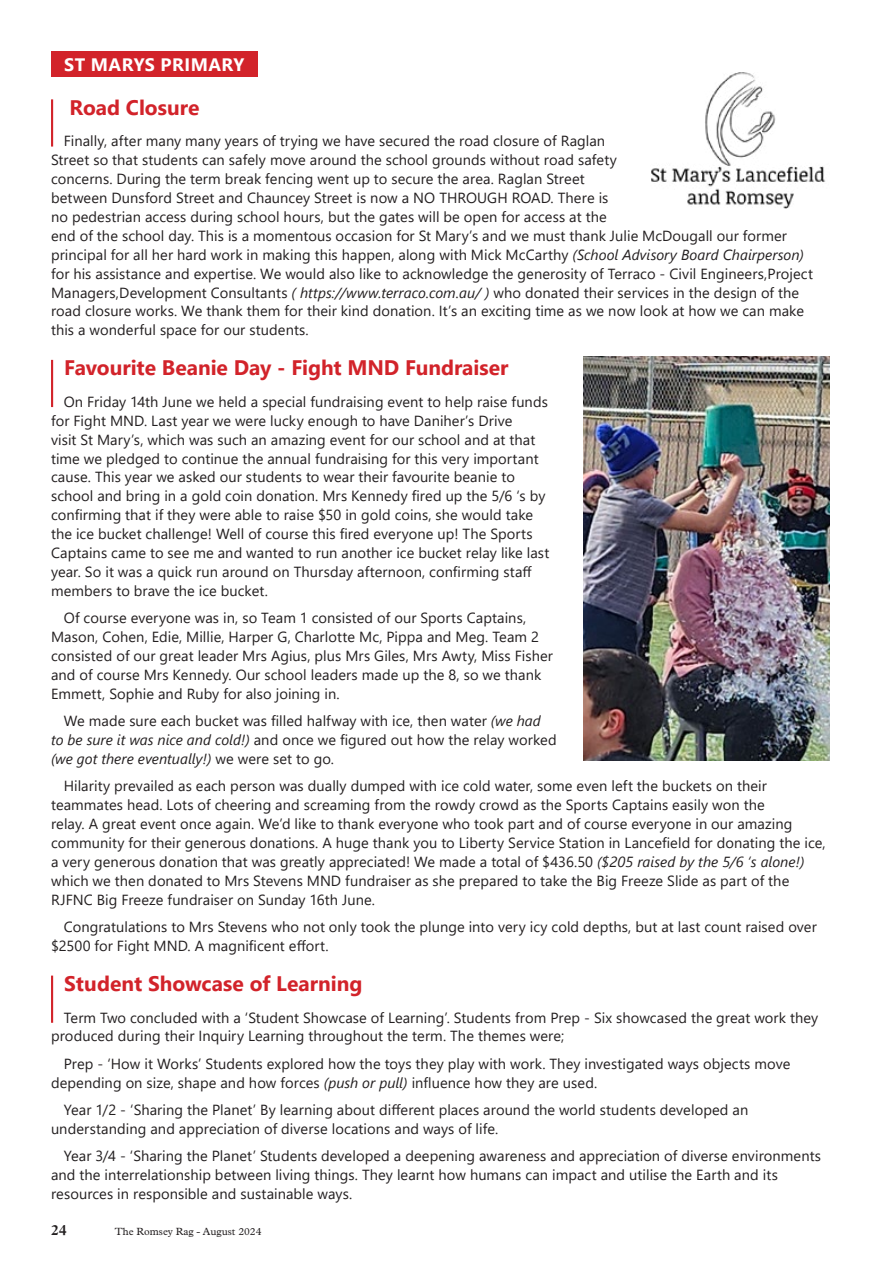
<style>
.page{position:relative;width:893px;height:1263px;background:#fff}
.page>*{position:absolute;margin:0;border:0;box-sizing:border-box;transform-origin:0 0}
.t1{font:700 21px "Segoe UI";color:#d2232a}
.t2{font:700 18px "Segoe UI";letter-spacing:.025em;color:#fff}
.t3{font:700 15px "Plantin";color:#231f20}
.t4{font:14.7px/18.9px "Segoe UI";letter-spacing:.005em;color:#231f20}
.t5{font:10.5px "Plantin";color:#231f20}
.s1{font-style:italic}
</style>
<div class="page">
<div style="left:51px;top:51px;width:206px;height:26px;background:#d2232a"></div>
<hr style="left:51px;top:99px;width:2px;height:48px;background:#d2232a">
<hr style="left:51px;top:360px;width:2px;height:47px;background:#d2232a">
<hr style="left:51px;top:975px;width:2px;height:48px;background:#d2232a">
<img style="left:651px;top:73px;width:175px;height:135px">
<img style="left:584px;top:357px;width:245px;height:404px">
<p class="t2" style="left:64px;top:47px;width:182px">ST MARYS PRIMARY</p>
<h1 class="t1" style="left:70px;top:87px;width:132px">Road Closure</h1>
<p class="t4" style="left:51px;top:130px;width:763px;text-indent:13px">Finally, after many many years of trying we have secured the road closure of Raglan<br>Street so that students can safely move around the school grounds without road safety<br>concerns. During the term break fencing went up to secure the area. Raglan Street<br>between Dunsford Street and Chauncey Street is now a NO THROUGH ROAD. There is<br>no pedestrian access during school hours, but the gates will be open for access at the<br>end of the school day. This is a momentous occasion for St Mary’s and we must thank Julie McDougall our former principal for all her hard work in making this happen, along with Mick McCarthy <span class="s1">(School Advisory Board Chairperson) </span>for his assistance and expertise. We would also like to acknowledge the generosity of Terraco - Civil Engineers,Project Managers,Development Consultants <span class="s1">( https://www.terraco.com.au/ )</span> who donated their services in the design of the road closure works. We thank them for their kind donation. It’s an exciting time as we now look at how we can make this a wonderful space for our students.</p>
<h1 class="t1" style="left:64px;top:348px;width:446px">Favourite Beanie Day - Fight MND Fundraiser</h1>
<p class="t4" style="left:51px;top:391px;width:500px;text-indent:13px">On Friday 14th June we held a special fundraising event to help raise funds for Fight MND. Last year we were lucky enough to have Daniher’s Drive<br>visit St Mary’s, which was such an amazing event for our school and at that time we pledged to continue the annual fundraising for this very important cause. This year we asked our students to wear their favourite beanie to school and bring in a gold coin donation. Mrs Kennedy fired up the 5/6 ‘s by confirming that if they were able to raise $50 in gold coins, she would take the ice bucket challenge! Well of course this fired everyone up! The Sports Captains came to see me and wanted to run another ice bucket relay like last year. So it was a quick run around on Thursday afternoon, confirming staff members to brave the ice bucket.</p>
<p class="t4" style="left:51px;top:607px;width:503px;text-indent:13px">Of course everyone was in, so Team 1 consisted of our Sports Captains, Mason, Cohen, Edie, Millie, Harper G, Charlotte Mc, Pippa and Meg. Team 2 consisted of our great leader Mrs Agius, plus Mrs Giles, Mrs Awty, Miss Fisher and of course Mrs Kennedy. Our school leaders made up the 8, so we thank Emmett, Sophie and Ruby for also joining in.</p>
<p class="t4" style="left:51px;top:710px;width:507px;text-indent:13px">We made sure each bucket was filled halfway with ice, then water <span class="s1">(we had to be sure it was nice and cold!)</span> and once we figured out how the relay worked <span class="s1">(we got there eventually!)</span> we were set to go.</p>
<p class="t4" style="left:51px;top:775px;width:776px;text-indent:13px">Hilarity prevailed as each person was dually dumped with ice cold water, some even left the buckets on their teammates head. Lots of cheering and screaming from the rowdy crowd as the Sports Captains easily won the<br>relay. A great event once again. We’d like to thank everyone who took part and of course everyone in our amazing community for their generous donations. A huge thank you to Liberty Service Station in Lancefield for donating the ice, a very generous donation that was greatly appreciated! We made a total of $436.50 <span class="s1">($205 raised by the 5/6 ‘s alone!) </span>which we then donated to Mrs Stevens MND fundraiser as she prepared to take the Big Freeze Slide as part of the RJFNC Big Freeze fundraiser on Sunday 16th June.</p>
<p class="t4" style="left:51px;top:916px;width:767px;text-indent:13px">Congratulations to Mrs Stevens who not only took the plunge into very icy cold depths, but at last count raised over $2500 for Fight MND. A magnificent effort.</p>
<h1 class="t1" style="left:64px;top:964px;width:300px">Student Showcase of Learning</h1>
<p class="t4" style="left:51px;top:1006px;width:769px;text-indent:13px">Term Two concluded with a ‘Student Showcase of Learning’. Students from Prep - Six showcased the great work they produced during their Inquiry Learning throughout the term. The themes were;</p>
<p class="t4" style="left:51px;top:1053px;width:741px;text-indent:13px">Prep - ‘How it Works’ Students explored how the toys they play with work. They investigated ways objects move depending on size, shape and how forces <span class="s1">(push or pull)</span> influence how they are used.</p>
<p class="t4" style="left:51px;top:1099px;width:699px;text-indent:13px">Year 1/2 - ‘Sharing the Planet’ By learning about different places around the world students developed an understanding and appreciation of diverse locations and ways of life.</p>
<p class="t4" style="left:51px;top:1145px;width:772px;text-indent:13px">Year 3/4 - ‘Sharing the Planet’ Students developed a deepening awareness and appreciation of diverse environments and the interrelationship between living things. They learnt how humans can impact and utilise the Earth and its resources in responsible and sustainable ways.</p>
<p class="t3" style="left:51px;top:1221px;width:17px">24</p>
<p class="t5" style="left:115px;top:1225px;width:148px">The Romsey Rag - August 2024</p>
</div>
